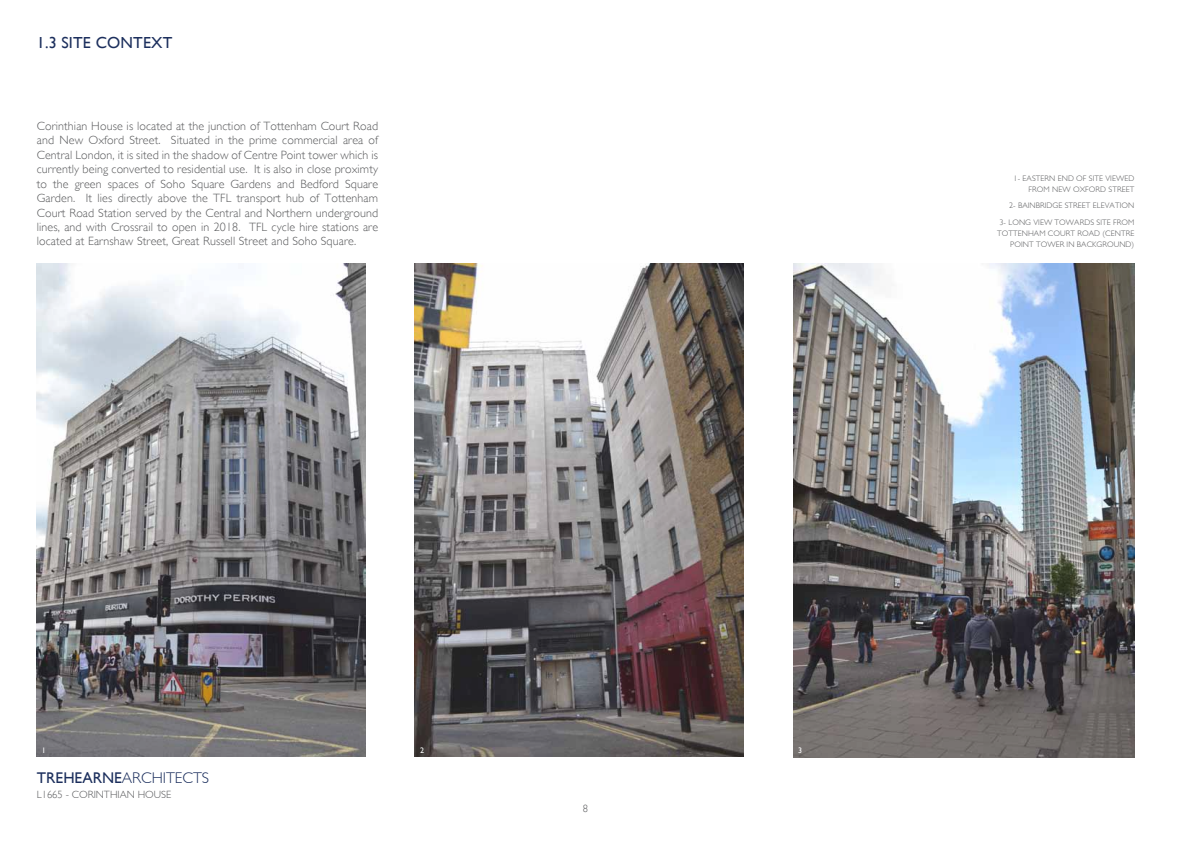
<style>
.page{position:relative;width:1191px;height:842px;background:#fff}
.page>*{position:absolute;margin:0;border:0;box-sizing:border-box;transform-origin:0 0}
.t1{font:16px "Gill Sans";color:#1c2f5d}
.t2{font:300 15.5px "Gill Sans";color:#1c2f5d}
.t3{font:300 12px/14.4px "Gill Sans";letter-spacing:.01em;color:#58595b;text-align:justify}
.t4{font:300 10.5px "Gill Sans";color:#58595b}
.t5{font:300 8px/11px "Gill Sans";letter-spacing:.01em;color:#58595b}
.t6{font:8px "Gill Sans";color:#fff}
.s1{font-weight:400}
</style>
<div class="page">
<img style="left:37px;top:264px;width:329px;height:493px">
<img style="left:415px;top:264px;width:329px;height:493px">
<img style="left:793px;top:264px;width:341px;height:493px">
<h1 class="t1" style="left:37px;top:33px;width:83px">1.3 SITE CONTEXT</h1>
<p class="t3" style="left:37px;top:119px;width:344px">Corinthian House is located at the junction of Tottenham Court Road and New Oxford Street. Situated in the prime commercial area of Central London, it is sited in the shadow of Centre Point tower which is currently being converted to residential use. It is also in close proximty to the green spaces of Soho Square Gardens and Bedford Square Garden. It lies directly above the TFL transport hub of Tottenham Court Road Station served by the Central and Northern underground lines, and with Crossrail to open in 2018. TFL cycle hire stations are located at Earnshaw Street, Great Russell Street and Soho Square.</p>
<p class="t5" style="left:1013px;top:172px;width:19px">1- Eastern</p>
<p class="t5" style="left:1057px;top:172px;width:7px">end</p>
<p class="t5" style="left:1076px;top:172px;width:17px">of site</p>
<p class="t5" style="left:1028px;top:172px;width:102px;text-indent:77px">viewed from new oxford street</p>
<p class="t5" style="left:1009px;top:200px;width:37px">2- bain bridge</p>
<p class="t5" style="left:1064px;top:200px;width:6px">street</p>
<p class="t5" style="left:1093px;top:200px;width:41px">elevati on</p>
<p class="t5" style="left:999px;top:217px;width:81px">3- long view towards</p>
<p class="t5" style="left:1096px;top:217px;width:5px">site</p>
<p class="t5" style="left:1113px;top:217px;width:21px">from</p>
<p class="t5" style="left:997px;top:228px;width:18px">tottenham</p>
<p class="t5" style="left:1048px;top:228px;width:18px">court</p>
<p class="t5" style="left:1077px;top:228px;width:34px">road (centre</p>
<p class="t5" style="left:1010px;top:239px;width:16px">point</p>
<p class="t5" style="left:1036px;top:239px;width:85px">tower in bac kground</p>
<p class="t5" style="left:1131px;top:239px;width:4px">)</p>
<p class="t6" style="left:42px;top:745px;width:5px">1</p>
<p class="t6" style="left:420px;top:745px;width:5px">2</p>
<p class="t6" style="left:798px;top:745px;width:5px">3</p>
<p class="t2" style="left:37px;top:769px;width:174px"><span class="s1">TREHEARNE</span>ARCHITECTS</p>
<p class="t4" style="left:37px;top:788px;width:136px">L1665 - CORINTHIAN HOUSE</p>
<p class="t4" style="left:583px;top:803px;width:7px">8</p>
</div>
